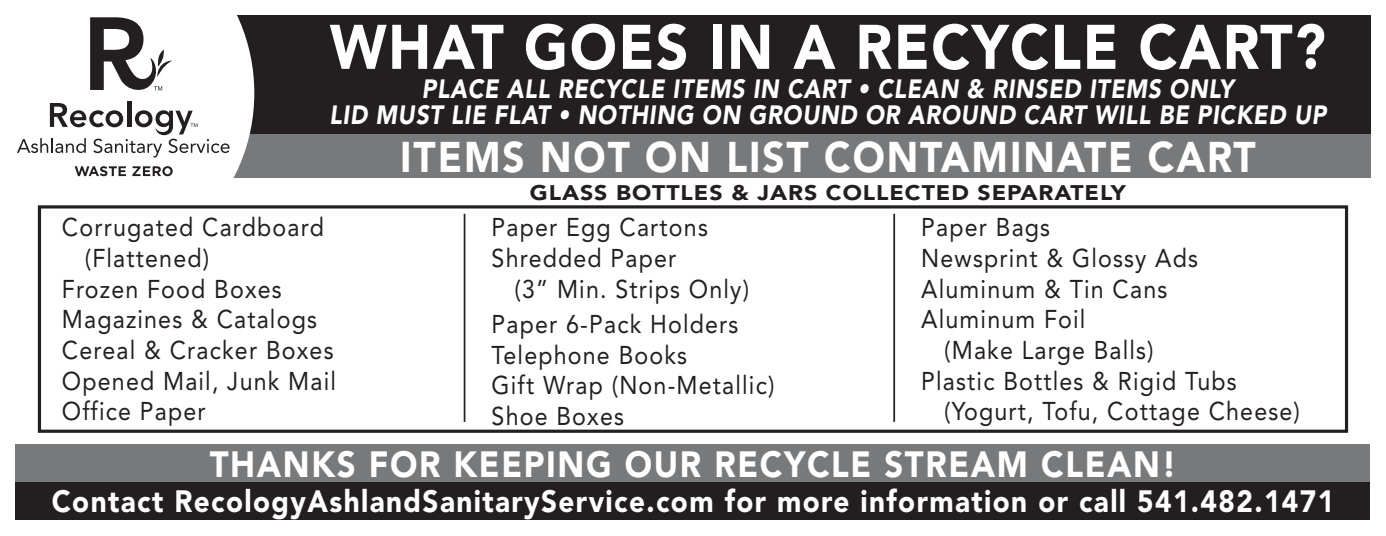
<style>
.page{position:relative;width:1386px;height:536px;background:#fff}
.page>*{position:absolute;margin:0;border:0;box-sizing:border-box;transform-origin:0 0}
.t1{font:900 62.12px "Avenir LT Std";letter-spacing:.03em;color:#fff;scale:.91 1}
.t2{font:900 42.52px "Avenir LT Std";letter-spacing:.05em;color:#fff;scale:.91 1}
.t3{font:900 36.23px "Avenir LT Std";letter-spacing:.05em;color:#fff;scale:.91 1}
.t4{font:900 30.62px "Avenir LT Std";letter-spacing:.05em;color:#fff;scale:.91 1}
.t5{font:italic 900 26.25px "Avenir LT Std";letter-spacing:.03em;color:#fff;scale:.87 1}
.t6{font:25.55px "Avenir LT Std";letter-spacing:.05em;color:#231f20;scale:.91 1}
.t7{font:900 21px "Avenir LT Std";letter-spacing:.04em;color:#231f20;scale:1.1 1}
</style>
<div class="page">
<div style="left:59px;top:16px;width:1311px;height:118px;background:#231f20"></div>
<div style="left:16px;top:482px;width:1354px;height:38px;background:#231f20"></div>
<div style="left:16px;top:444px;width:1354px;height:38px;background:#77797b"></div>
<div style="left:59px;top:134px;width:1311px;height:43px;background:#77797b"></div>
<div style="left:37px;top:15px;width:217px;height:261px;background:#fff"></div>
<hr style="left:127px;top:101px;width:4px;height:26px;background:#231f20">
<svg style="left:90px;top:17px;width:82px;height:74px"></svg>
<svg style="left:75px;top:166px;width:51px;height:10px"></svg>
<svg style="left:132px;top:166px;width:41px;height:10px"></svg>
<svg style="left:17px;top:103px;width:213px;height:54px"></svg>
<div style="left:39px;top:207px;width:1308px;height:224px;background:#fff"></div>
<div style="left:38px;top:205px;width:1310px;height:227px;border:3px solid #231f20"></div>
<hr style="left:464px;top:214px;width:1px;height:207px;background:#231f20">
<hr style="left:893px;top:214px;width:2px;height:207px;background:#231f20">
<p class="t1" style="left:330px;top:10px;width:1096px">WHAT GOES IN A RECYCLE CART?</p>
<p class="t5" style="left:422px;top:73px;width:935px">PLACE ALL RECYCLE ITEMS IN CART • CLEAN &amp; RINSED ITEMS ONLY</p>
<p class="t5" style="left:330px;top:99px;width:1147px">LID MUST LIE FLAT • NOTHING ON GROUND OR AROUND CART WILL BE PICKED UP</p>
<p class="t2" style="left:400px;top:131px;width:942px">ITEMS NOT ON LIST CONTAMINATE CART</p>
<p class="t6" style="left:62px;top:212px;width:289px">Corrugated Cardboard</p>
<p class="t6" style="left:85px;top:243px;width:138px">(Flattened)</p>
<p class="t6" style="left:62px;top:274px;width:243px">Frozen Food Boxes</p>
<p class="t6" style="left:62px;top:304px;width:282px">Magazines &amp; Catalogs</p>
<p class="t6" style="left:62px;top:335px;width:300px">Cereal &amp; Cracker Boxes</p>
<p class="t6" style="left:62px;top:366px;width:303px">Opened Mail, Junk Mail</p>
<p class="t6" style="left:62px;top:396px;width:159px">Office Paper</p>
<p class="t7" style="left:530px;top:179px;width:543px">GLASS BOTTLES &amp; JARS COLLECTED SEPARATELY</p>
<p class="t6" style="left:492px;top:212px;width:239px">Paper Egg Cartons</p>
<p class="t6" style="left:492px;top:243px;width:205px">Shredded Paper</p>
<p class="t6" style="left:514px;top:274px;width:259px">(3” Min. Strips Only)</p>
<p class="t6" style="left:492px;top:309px;width:273px">Paper 6-Pack Holders</p>
<p class="t6" style="left:492px;top:340px;width:216px">Telephone Books</p>
<p class="t6" style="left:492px;top:370px;width:312px">Gift Wrap (Non-Metallic)</p>
<p class="t6" style="left:492px;top:401px;width:147px">Shoe Boxes</p>
<p class="t6" style="left:921px;top:212px;width:143px">Paper Bags</p>
<p class="t6" style="left:921px;top:243px;width:306px">Newsprint &amp; Glossy Ads</p>
<p class="t6" style="left:921px;top:274px;width:272px">Aluminum &amp; Tin Cans</p>
<p class="t6" style="left:921px;top:304px;width:182px">Aluminum Foil</p>
<p class="t6" style="left:944px;top:335px;width:232px">(Make Large Balls)</p>
<p class="t6" style="left:921px;top:366px;width:348px">Plastic Bottles &amp; Rigid Tubs</p>
<p class="t6" style="left:944px;top:396px;width:393px">(Yogurt, Tofu, Cottage Cheese)</p>
<p class="t3" style="left:210px;top:442px;width:1064px">THANKS FOR KEEPING OUR RECYCLE STREAM CLEAN!</p>
<p class="t4" style="left:52px;top:483px;width:1411px">Contact RecologyAshlandSanitaryService.com for more information or call 541.482.1471</p>
</div>
